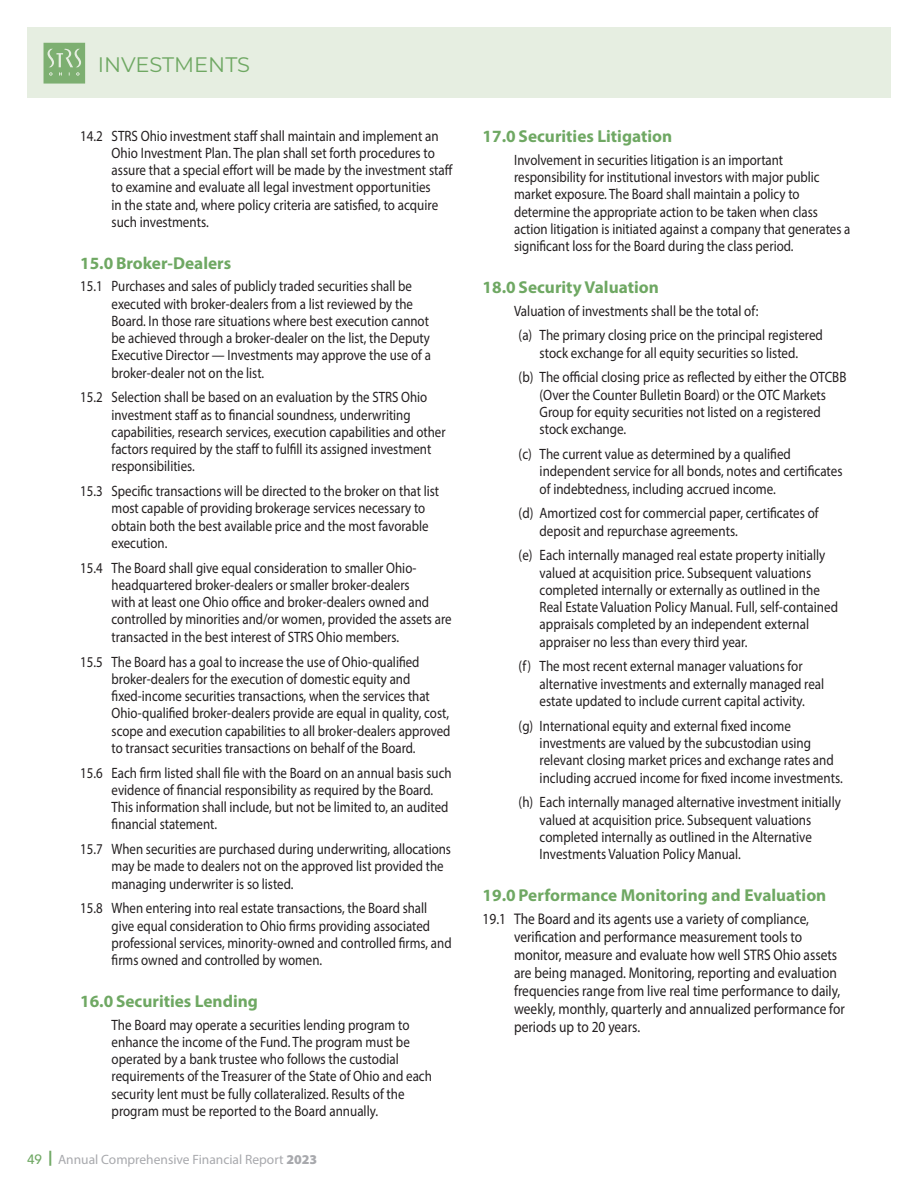
<style>
.page{position:relative;width:918px;height:1188px;background:#fff}
.page>*{position:absolute;margin:0;border:0;box-sizing:border-box;transform-origin:0 0}
.t1{font:21px "Montserrat";color:#6fa863}
.POLICY_SUBHEAD{font:700 17.25px "Myriad Pro";color:#6fa863}
.POLICY_BODY{font:15.45px/18px "Myriad Pro";color:#231f20;scale:.87 1}
.POLICY_BODY-2{font:15px/17.2px "Myriad Pro";color:#231f20;scale:.86 1}
.POLICY_BODY_2ND_INDENT{font:15px/17.2px "Myriad Pro";color:#231f20;scale:.87 1}
.POLICY_BODY-3{font:15px/17.2px "Myriad Pro";color:#231f20;scale:.87 1}
.t2{font:13.5px "Myriad Pro";color:#a8a9ad}
.s1{font-family:"Avenir";font-weight:500;color:#6fa863}
.s2{font-weight:900;font-size:15px;color:#6fa863}
.s3{font-weight:900}
</style>
<div class="page">
<div style="left:27px;top:27px;width:864px;height:70px;background:#e6eee1"></div>
<svg style="left:44px;top:43px;width:41px;height:41px;background:#8ab67e"></svg>
<h1 class="t1" style="left:98px;top:50px;width:154px">INVESTMENTS</h1>
<p class="POLICY_BODY-3" style="left:112px;top:127px;width:394px;text-indent:-32px">14.2 STRS Ohio investment staff shall maintain and implement an Ohio Investment Plan. The plan shall set forth procedures to assure that a special effort will be made by the investment staff to examine and evaluate all legal investment opportunities<br>in the state and, where policy criteria are satisfied, to acquire such investments.</p>
<p class="POLICY_SUBHEAD" style="left:80px;top:252px;width:153px">15.0 Broker-Dealers</p>
<p class="POLICY_BODY-2" style="left:112px;top:277px;width:373px;text-indent:-32px">15.1 Purchases and sales of publicly traded securities shall be executed with broker-dealers from a list reviewed by the Board. In those rare situations where best execution cannot be achieved through a broker-dealer on the list, the Deputy Executive Director — Investments may approve the use of a broker-dealer not on the list.</p>
<p class="POLICY_BODY-2" style="left:112px;top:388px;width:390px;text-indent:-32px">15.2 Selection shall be based on an evaluation by the STRS Ohio investment staff as to financial soundness, underwriting capabilities, research services, execution capabilities and other factors required by the staff to fulfill its assigned investment responsibilities.</p>
<p class="POLICY_BODY-2" style="left:112px;top:482px;width:382px;text-indent:-32px">15.3 Specific transactions will be directed to the broker on that list most capable of providing brokerage services necessary to obtain both the best available price and the most favorable execution.</p>
<p class="POLICY_BODY-2" style="left:112px;top:559px;width:397px;text-indent:-32px">15.4 The Board shall give equal consideration to smaller Ohio&shy;headquartered broker-dealers or smaller broker-dealers<br>with at least one Ohio office and broker-dealers owned and controlled by minorities and/or women, provided the assets are transacted in the best interest of STRS Ohio members.</p>
<p class="POLICY_BODY-2" style="left:112px;top:653px;width:396px;text-indent:-32px">15.5 The Board has a goal to increase the use of Ohio-qualified broker-dealers for the execution of domestic equity and fixed-income securities transactions, when the services that Ohio-qualified broker-dealers provide are equal in quality, cost, scope and execution capabilities to all broker-dealers approved to transact securities transactions on behalf of the Board.</p>
<p class="POLICY_BODY-2" style="left:112px;top:764px;width:397px;text-indent:-32px">15.6 Each firm listed shall file with the Board on an annual basis such evidence of financial responsibility as required by the Board.<br>This information shall include, but not be limited to, an audited financial statement.</p>
<p class="POLICY_BODY-2" style="left:112px;top:840px;width:396px;text-indent:-32px">15.7 When securities are purchased during underwriting, allocations may be made to dealers not on the approved list provided the managing underwriter is so listed.</p>
<p class="POLICY_BODY-2" style="left:112px;top:900px;width:397px;text-indent:-32px">15.8 When entering into real estate transactions, the Board shall give equal consideration to Ohio firms providing associated professional services, minority-owned and controlled firms, and firms owned and controlled by women.</p>
<p class="POLICY_SUBHEAD" style="left:80px;top:990px;width:179px">16.0 Securities Lending</p>
<p class="POLICY_BODY-3" style="left:112px;top:1016px;width:370px">The Board may operate a securities lending program to enhance the income of the Fund. The program must be operated by a bank trustee who follows the custodial requirements of the Treasurer of the State of Ohio and each security lent must be fully collateralized. Results of the program must be reported to the Board annually.</p>
<p class="t2" style="left:27px;top:1151px;width:292px"><span class="s1">49</span> <span class="s2">|</span> Annual Comprehensive Financial Report <span class="s3">2023</span></p>
<p class="POLICY_SUBHEAD" style="left:483px;top:125px;width:191px">17.0 Securities Litigation</p>
<p class="POLICY_BODY-2" style="left:514px;top:151px;width:393px">Involvement in securities litigation is an important responsibility for institutional investors with major public market exposure. The Board shall maintain a policy to determine the appropriate action to be taken when class action litigation is initiated against a company that generates a significant loss for the Board during the class period.</p>
<p class="POLICY_SUBHEAD" style="left:483px;top:276px;width:178px">18.0 Security Valuation</p>
<p class="POLICY_BODY-3" style="left:514px;top:302px;width:282px">Valuation of investments shall be the total of:</p>
<p class="POLICY_BODY_2ND_INDENT" style="left:519px;top:327px;width:351px;text-align:center">(a) The primary closing price on the principal registered stock exchange for all equity securities so listed.</p>
<p class="POLICY_BODY_2ND_INDENT" style="left:540px;top:369px;width:354px;text-indent:-21px">(b) The official closing price as reflected by either the OTCBB (Over the Counter Bulletin Board) or the OTC Markets Group for equity securities not listed on a registered stock exchange.</p>
<p class="POLICY_BODY_2ND_INDENT" style="left:540px;top:445px;width:350px;text-indent:-21px">(c) The current value as determined by a qualified independent service for all bonds, notes and certificates of indebtedness, including accrued income.</p>
<p class="POLICY_BODY_2ND_INDENT" style="left:540px;top:504px;width:322px;text-indent:-21px">(d) Amortized cost for commercial paper, certificates of deposit and repurchase agreements.</p>
<p class="POLICY_BODY_2ND_INDENT" style="left:540px;top:547px;width:345px;text-indent:-21px">(e) Each internally managed real estate property initially valued at acquisition price. Subsequent valuations completed internally or externally as outlined in the Real Estate Valuation Policy Manual. Full, self-contained appraisals completed by an independent external appraiser no less than every third year.</p>
<p class="POLICY_BODY_2ND_INDENT" style="left:540px;top:658px;width:329px;text-indent:-21px">(f) The most recent external manager valuations for alternative investments and externally managed real estate updated to include current capital activity.</p>
<p class="POLICY_BODY_2ND_INDENT" style="left:540px;top:717px;width:350px;text-indent:-21px">(g) International equity and external fixed income investments are valued by the subcustodian using relevant closing market prices and exchange rates and including accrued income for fixed income investments.</p>
<p class="POLICY_BODY_2ND_INDENT" style="left:540px;top:793px;width:348px;text-indent:-21px">(h) Each internally managed alternative investment initially valued at acquisition price. Subsequent valuations completed internally as outlined in the Alternative Investments Valuation Policy Manual.</p>
<p class="POLICY_SUBHEAD" style="left:483px;top:884px;width:345px">19.0 Performance Monitoring and Evaluation</p>
<p class="POLICY_BODY" style="left:514px;top:910px;width:382px;text-indent:-32px">19.1 The Board and its agents use a variety of compliance, verification and performance measurement tools to monitor, measure and evaluate how well STRS Ohio assets are being managed. Monitoring, reporting and evaluation frequencies range from live real time performance to daily, weekly, monthly, quarterly and annualized performance for periods up to 20 years.</p>
</div>
